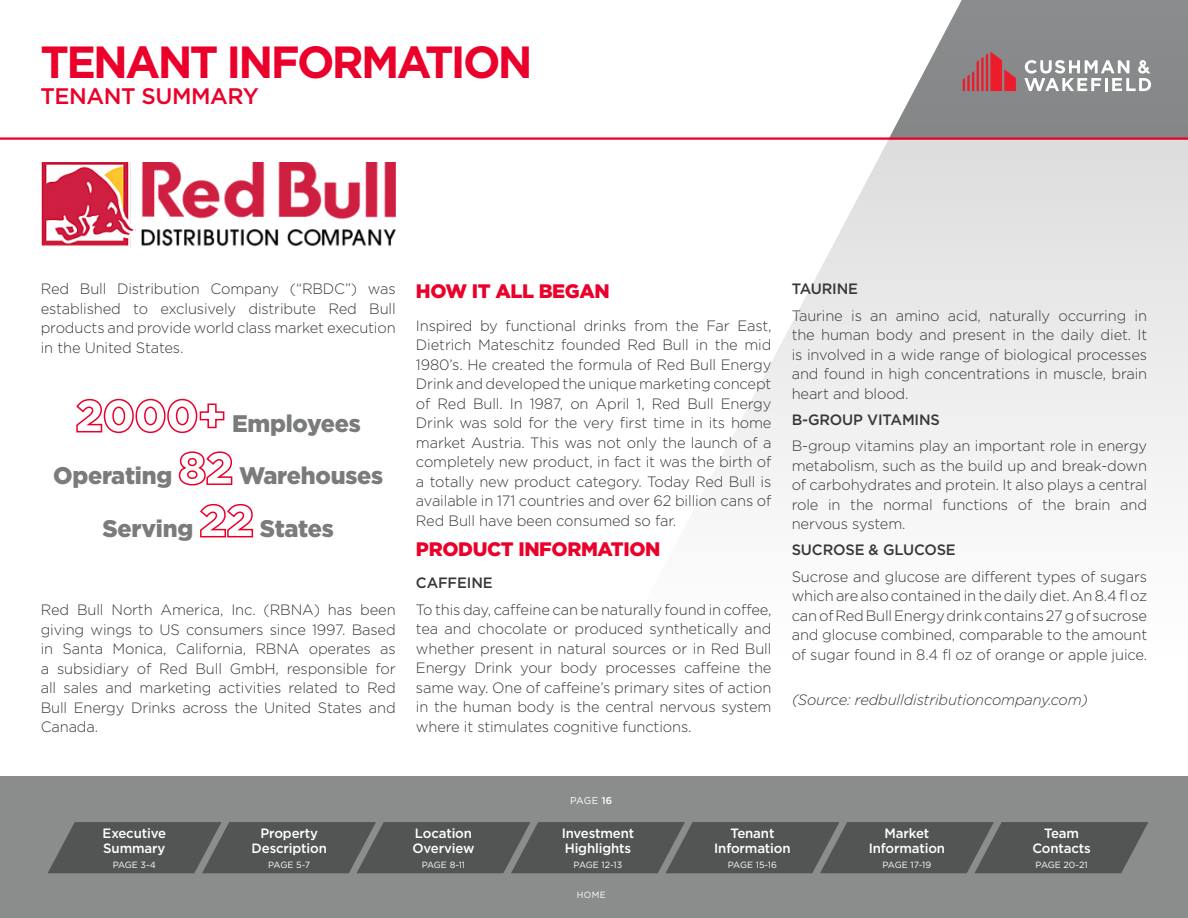
<style>
.page{position:relative;width:1188px;height:918px;background:#fff}
.page>*{position:absolute;margin:0;border:0;box-sizing:border-box;transform-origin:0 0}
.t1{font:700 45px "Gotham";letter-spacing:-.06em;color:#ea002a}
.t2{font:900 24px/52.5px "Gotham";letter-spacing:-.01em;color:#7a7c7b;text-align:center}
.t3{font:500 22.5px "Gotham";letter-spacing:-.02em;color:#ea002a}
.t4{font:900 19.5px "Gotham";letter-spacing:-.02em;color:#ea002a}
.t5{font:300 15px/19.5px "Gotham";letter-spacing:-.01em;color:#383839;text-align:justify}
.t6{font:500 15px "Gotham";letter-spacing:-.01em;color:#383839}
.t7{font:italic 300 15px "Gotham";letter-spacing:-.01em;color:#383839}
.t8{font:500 13.5px/15px "Gotham";letter-spacing:-.01em;color:#fff;text-align:center}
.t9{font:9.9px "Gotham";color:#fff}
.t10{font:9px "Gotham";letter-spacing:-.04em;color:#fff}
.s1{font-size:45px;color:#ea002a}
.s2{font-weight:500}
</style>
<div class="page">
<img style="left:41px;top:162px;width:355px;height:85px">
<div style="left:0;top:776px;width:1188px;height:142px;background:#8b8d8d"></div>
<svg style="left:706px;top:140px;width:482px;height:348px;fill:#ededed"></svg>
<hr style="left:0;top:137px;width:1188px;height:3px;background:#ea002a">
<svg style="left:889px;top:0;width:299px;height:138px"></svg>
<svg style="left:48px;top:822px;width:1100px;height:51px"></svg>
<h1 class="t1" style="left:40px;top:32px;width:494px">TENANT INFORMATION</h1>
<h3 class="t3" style="left:40px;top:81px;width:220px">TENANT SUMMARY</h3>
<p class="t5" style="left:41px;top:279px;width:356px">Red Bull Distribution Company (“RBDC”) was established to exclusively distribute Red Bull products and provide world class market execution in the United States.</p>
<h2 class="t2" style="left:53px;top:397px;width:332px"><span class="s1">2000+</span> Employees<br>Operating <span class="s1">82</span> Warehouses<br>Serving <span class="s1">22</span> States</h2>
<p class="t5" style="left:41px;top:600px;width:356px">Red Bull North America, Inc. (RBNA) has been giving wings to US consumers since 1997. Based in Santa Monica, California, RBNA operates as a subsidiary of Red Bull GmbH, responsible for all sales and marketing activities related to Red Bull Energy Drinks across the United States and Canada.</p>
<h3 class="t4" style="left:416px;top:278px;width:195px">HOW IT ALL BEGAN</h3>
<p class="t5" style="left:416px;top:315px;width:357px">Inspired by functional drinks from the Far East, Dietrich Mateschitz founded Red Bull in the mid 1980’s. He created the formula of Red Bull Energy Drink and developed the unique marketing concept of Red Bull. In 1987, on April 1, Red Bull Energy Drink was sold for the very first time in its home market Austria. This was not only the launch of a completely new product, in fact it was the birth of a totally new product category. Today Red Bull is available in 171 countries and over 62 billion cans of Red Bull have been consumed so far.</p>
<h3 class="t4" style="left:416px;top:536px;width:246px">PRODUCT INFORMATION</h3>
<p class="t6" style="left:416px;top:573px;width:78px">CAFFEINE</p>
<p class="t5" style="left:416px;top:599px;width:357px">To this day, caffeine can be naturally found in coffee, tea and chocolate or produced synthetically and whether present in natural sources or in Red Bull Energy Drink your body processes caffeine the same way. One of caffeine’s primary sites of action in the human body is the central nervous system where it stimulates cognitive functions.</p>
<p class="t6" style="left:792px;top:279px;width:68px">TAURINE</p>
<p class="t5" style="left:792px;top:305px;width:357px">Taurine is an amino acid, naturally occurring in the human body and present in the daily diet. It is involved in a wide range of biological processes and found in high concentrations in muscle, brain heart and blood.</p>
<p class="t6" style="left:792px;top:410px;width:150px">B-GROUP VITAMINS</p>
<p class="t5" style="left:792px;top:436px;width:357px">B-group vitamins play an important role in energy metabolism, such as the build up and break-down of carbohydrates and protein. It also plays a central role in the normal functions of the brain and nervous system.</p>
<p class="t6" style="left:792px;top:540px;width:166px">SUCROSE &amp; GLUCOSE</p>
<p class="t5" style="left:792px;top:566px;width:357px">Sucrose and glucose are different types of sugars which are also contained in the daily diet. An 8.4 fl oz can of Red Bull Energy drink contains 27 g of sucrose and glocuse combined, comparable to the amount of sugar found in 8.4 fl oz of orange or apple juice.</p>
<p class="t7" style="left:792px;top:691px;width:298px">(Source: redbulldistributioncompany.com)</p>
<p class="t9" style="left:570px;top:794px;width:44px">PAGE <span class="s2">16</span></p>
<p class="t8" style="left:103px;top:825px;width:65px;text-align:left">Executive<br>Summary</p>
<p class="t10" style="left:113px;top:859px;width:45px">PAGE 3-4</p>
<p class="t8" style="left:252px;top:826px;width:77px">Property<br>Description</p>
<p class="t10" style="left:268px;top:859px;width:44px">PAGE 5-7</p>
<p class="t8" style="left:413px;top:826px;width:63px;text-align:left">Location<br>Overview</p>
<p class="t10" style="left:422px;top:859px;width:45px">PAGE 8-11</p>
<p class="t8" style="left:562px;top:825px;width:74px;text-align:left">Investment<br>Highlights</p>
<p class="t10" style="left:574px;top:859px;width:50px">PAGE 12-13</p>
<p class="t10" style="left:577px;top:889px;width:30px">HOME</p>
<p class="t8" style="left:714px;top:826px;width:78px">Tenant<br>Information</p>
<p class="t10" style="left:728px;top:859px;width:51px">PAGE 15-16</p>
<p class="t8" style="left:869px;top:826px;width:78px">Market<br>Information</p>
<p class="t10" style="left:883px;top:859px;width:50px">PAGE 17-19</p>
<p class="t8" style="left:1032px;top:826px;width:60px">Team<br>Contacts</p>
<p class="t10" style="left:1036px;top:859px;width:54px">PAGE 20-21</p>
</div>
